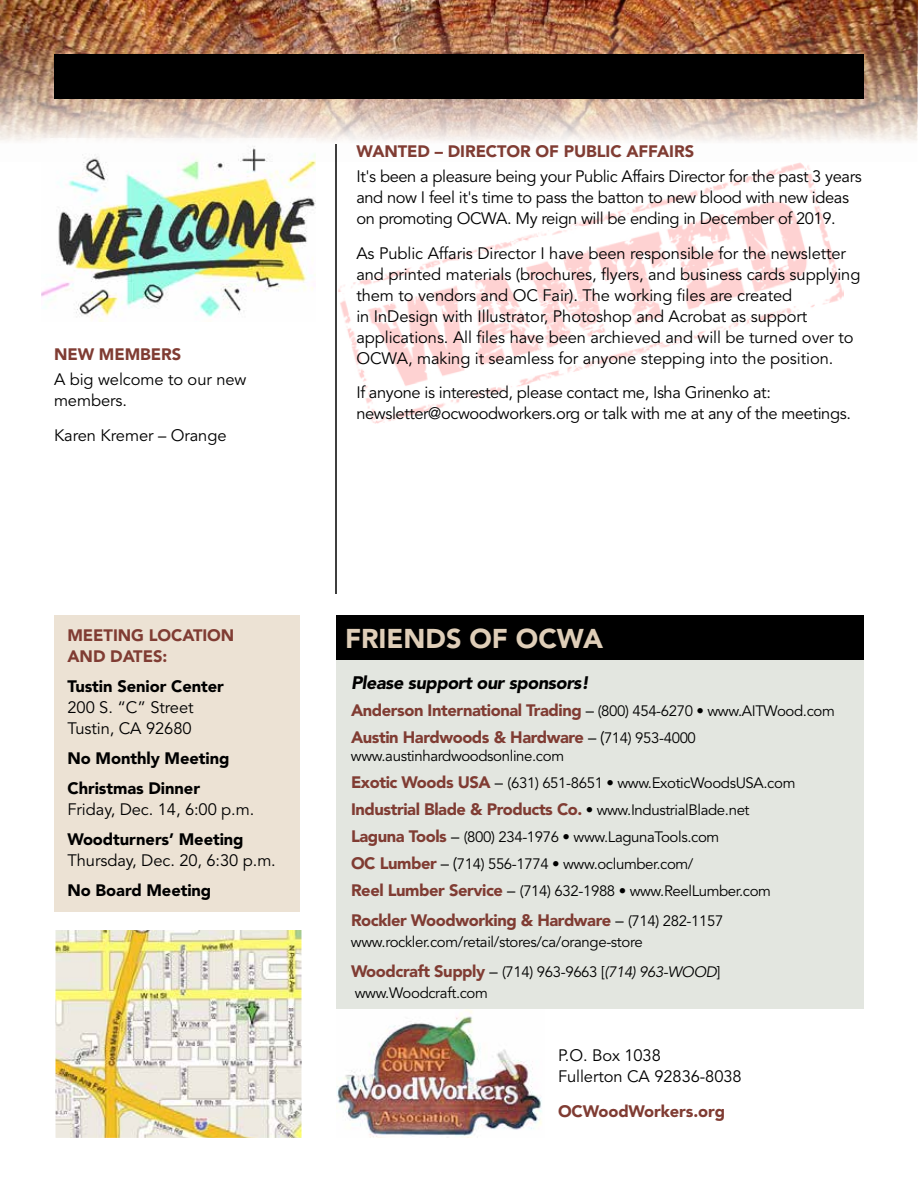
<style>
.page{position:relative;width:918px;height:1188px;background:#fff}
.page>*{position:absolute;margin:0;border:0;box-sizing:border-box;transform-origin:0 0}
.t1{font:900 27px "Avenir";color:#dfceb8}
.t2{font:italic 900 18px "Avenir";letter-spacing:-.025em;color:#000}
.t3{font:16.5px/21px "Avenir";letter-spacing:-.005em;color:#000}
.t4{font:16.5px/21px "Avenir";letter-spacing:-.025em;color:#000}
.t5{font:900 16.5px "Avenir";letter-spacing:-.025em;color:#803c33}
.t6{font:900 16.5px/30px "Avenir";letter-spacing:-.005em;color:#000}
.t7{font:900 16.5px/21px "Avenir";letter-spacing:-.005em;color:#803c33}
.t8{font:15px/27px "Avenir";letter-spacing:-.025em;color:#000}
.s1{font-weight:900;font-size:16.5px;color:#803c33}
.s2{font-size:16.5px}
.s3{font-weight:400;color:#000}
.s4{font-weight:400;font-size:15px;color:#000}
.s5{font-weight:400;font-style:italic;font-size:15px;color:#000}
</style>
<div class="page">
<img style="left:338px;top:162px;width:506px;height:261px">
<img style="left:41px;top:162px;width:275px;height:160px">
<img style="left:0;top:0;width:918px;height:162px">
<img style="left:336px;top:1009px;width:206px;height:129px">
<div style="left:54px;top:615px;width:246px;height:297px;background:#ece2d4"></div>
<div style="left:336px;top:660px;width:528px;height:349px;background:#e3e6e0"></div>
<div style="left:336px;top:615px;width:528px;height:45px;background:#000"></div>
<img style="left:55px;top:930px;width:247px;height:208px">
<div style="left:54px;top:54px;width:810px;height:45px;background:#000"></div>
<hr style="left:335px;top:144px;width:2px;height:450px;background:#000">
<p class="t7" style="left:54px;top:344px;width:129px">NEW MEMBERS</p>
<p class="t3" style="left:54px;top:370px;width:194px">A big welcome to our new members.</p>
<p class="t3" style="left:54px;top:425px;width:174px">Karen Kremer – Orange</p>
<p class="t7" style="left:356px;top:140px;width:339px">WANTED – DIRECTOR OF PUBLIC AFFAIRS</p>
<p class="t4" style="left:356px;top:166px;width:507px">It's been a pleasure being your Public Affairs Director for the past 3 years and now I feel it's time to pass the batton to new blood with new ideas on promoting OCWA. My reign will be ending in December of 2019.</p>
<p class="t3" style="left:356px;top:243px;width:506px">As Public Affaris Director I have been responsible for the newsletter and printed materials (brochures, flyers, and business cards supplying them to vendors and OC Fair). The working files are created<br>in InDesign with Illustrator, Photoshop and Acrobat as support applications. All files have been archieved and will be turned over to OCWA, making it seamless for anyone stepping into the position.</p>
<p class="t4" style="left:356px;top:382px;width:496px">If anyone is interested, please contact me, Isha Grinenko at: newsletter@ocwoodworkers.org or talk with me at any of the meetings.</p>
<p class="t7" style="left:68px;top:625px;width:168px">MEETING LOCATION<br>AND DATES:</p>
<p class="t6" style="left:68px;top:671px;width:158px">Tustin Senior Center</p>
<p class="t3" style="left:68px;top:697px;width:128px">200 S. “C” Street<br>Tustin, CA 92680</p>
<p class="t6" style="left:68px;top:743px;width:164px">No Monthly Meeting<br>Christmas Dinner</p>
<p class="t3" style="left:68px;top:799px;width:188px">Friday, Dec. 14, 6:00 p.m.</p>
<p class="t6" style="left:68px;top:824px;width:178px">Woodturners’ Meeting</p>
<p class="t3" style="left:68px;top:850px;width:210px">Thursday, Dec. 20, 6:30 p.m.</p>
<p class="t6" style="left:68px;top:875px;width:145px">No Board Meeting</p>
<h1 class="t1" style="left:345px;top:622px;width:260px">FRIENDS OF OCWA</h1>
<p class="t2" style="left:351px;top:672px;width:240px">Please support our sponsors!</p>
<p class="t8" style="left:351px;top:697px;width:485px"><span class="s1">Anderson International Trading</span> <span class="s2">–</span> (800) 454-6270 • www.AITWood.com</p>
<p class="t5" style="left:351px;top:727px;width:346px">Austin Hardwoods &amp; Hardware <span class="s3">– (</span><span class="s4">714) 953-4000</span></p>
<p class="t8" style="left:351px;top:742px;width:446px">www.austinhardwoodsonline.com<br><span class="s1">Exotic Woods USA</span> <span class="s2">–</span> (631) 651-8651 • www.ExoticWoodsUSA.com</p>
<p class="t5" style="left:351px;top:799px;width:400px">Industrial Blade &amp; Products Co. <span class="s4">• www.IndustrialBlade.net</span></p>
<p class="t8" style="left:351px;top:823px;width:422px"><span class="s1">Laguna Tools</span> <span class="s2">–</span> (800) 234-1976 • www.LagunaTools.com<br><span class="s1">OC Lumber</span> <span class="s2">– (</span>714) 556-1774 • www.oclumber.com/<br><span class="s1">Reel Lumber Service</span> <span class="s2">–</span> (714) 632-1988 • www.ReelLumber.com</p>
<p class="t5" style="left:351px;top:910px;width:374px">Rockler Woodworking &amp; Hardware <span class="s3">–</span> <span class="s4">(714) 282-1157</span></p>
<p class="t8" style="left:351px;top:928px;width:293px">www.rockler.com/retail/stores/ca/orange-store</p>
<p class="t5" style="left:351px;top:961px;width:371px">Woodcraft Supply <span class="s3">–</span> <span class="s4">(714) 963-9663 [</span><span class="s5">(714) 963-WOOD</span><span class="s4">]</span></p>
<p class="t8" style="left:355px;top:979px;width:135px">www.Woodcraft.com</p>
<p class="t3" style="left:558px;top:1046px;width:185px">P.O. Box 1038<br>Fullerton CA 92836-8038</p>
<p class="t7" style="left:558px;top:1100px;width:169px">OCWoodWorkers.org</p>
</div>
